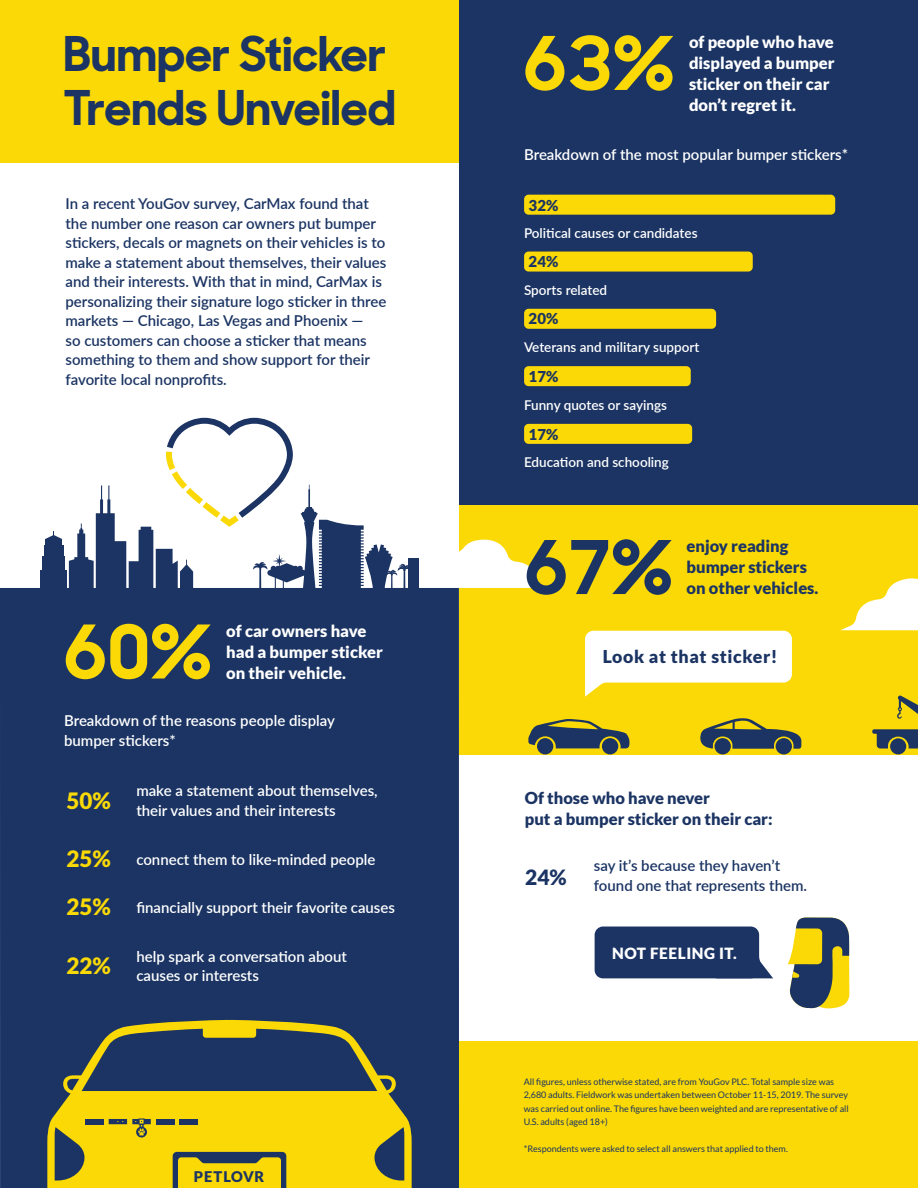
<style>
.page{position:relative;width:918px;height:1188px;background:#fff}
.page>*{position:absolute;margin:0;border:0;box-sizing:border-box;transform-origin:0 0}
.t1{font:700 73.95px "Car Max Sharp Sans Display";color:#fad906}
.t2{font:700 73.95px "Car Max Sharp Sans Display";color:#1b3463}
.t3{font:700 48px/54px "Car Max Sharp Sans Display";color:#1b3463}
.t4{font:900 22.5px "Lato";color:#fad906}
.t5{font:900 21px "Lato";color:#1b3463}
.t6{font:900 17.7px "Lato";letter-spacing:.035em;color:#1b3463}
.t7{font:900 16.5px/21px "Lato";color:#fff}
.t8{font:900 16.5px/21px "Lato";color:#1b3463}
.t9{font:900 15.45px "Lato";letter-spacing:.035em;color:#fff}
.t10{font:600 15px/19.5px "Lato";color:#1b3463}
.t11{font:600 15px/19.5px "Lato";color:#fff}
.t12{font:900 15px "Lato";color:#1b3463}
.t13{font:900 14.7px "Lato";letter-spacing:.055em;color:#1b3463}
.t14{font:600 13.5px "Lato";color:#fff}
.t15{font:9px/13.5px "Lato";color:#1b3463}
.s1{font-weight:900;font-size:22.5px;color:#fad906}
</style>
<div class="page">
<div style="left:459px;top:503px;width:459px;height:252px;background:#fad906"></div>
<svg style="left:459px;top:540px;width:98px;height:48px"></svg>
<div style="left:459px;top:0;width:459px;height:504px;background:#1b3463"></div>
<div style="left:0;top:588px;width:459px;height:600px;background:#1b3463"></div>
<div style="left:0;top:0;width:459px;height:162px;background:#fad906"></div>
<div style="left:459px;top:1042px;width:459px;height:146px;background:#fad906"></div>
<svg style="left:585px;top:631px;width:207px;height:66px"></svg>
<svg style="left:528px;top:719px;width:102px;height:29px"></svg>
<div style="left:537px;top:738px;width:16px;height:16px;background:#1b3463;border-radius:50%"></div>
<div style="left:602px;top:738px;width:16px;height:16px;background:#1b3463;border-radius:50%"></div>
<div style="left:776px;top:738px;width:16px;height:16px;background:#1b3463;border-radius:50%"></div>
<div style="left:715px;top:738px;width:16px;height:16px;background:#1b3463;border-radius:50%"></div>
<svg style="left:700px;top:718px;width:102px;height:31px"></svg>
<svg style="left:841px;top:578px;width:77px;height:52px"></svg>
<div style="left:408px;top:559px;width:11px;height:38px;background:#1b3463"></div>
<svg style="left:69px;top:418px;width:342px;height:170px"></svg>
<div style="left:40px;top:571px;width:27px;height:36px;background:#1b3463"></div>
<div style="left:42px;top:556px;width:23px;height:22px;background:#1b3463"></div>
<div style="left:44px;top:545px;width:19px;height:16px;background:#1b3463"></div>
<svg style="left:45px;top:531px;width:17px;height:14px"></svg>
<div style="left:890px;top:738px;width:16px;height:16px;background:#1b3463;border-radius:50%"></div>
<svg style="left:872px;top:729px;width:46px;height:20px"></svg>
<svg style="left:897px;top:695px;width:21px;height:24px"></svg>
<div style="left:524px;top:195px;width:311px;height:20px;background:#fad906;border-radius:5px"></div>
<div style="left:524px;top:252px;width:229px;height:20px;background:#fad906;border-radius:5px"></div>
<div style="left:524px;top:309px;width:192px;height:20px;background:#fad906;border-radius:5px"></div>
<div style="left:524px;top:366px;width:167px;height:20px;background:#fad906;border-radius:5px"></div>
<div style="left:524px;top:424px;width:168px;height:20px;background:#fad906;border-radius:5px"></div>
<svg style="left:47px;top:1020px;width:365px;height:168px;fill:#fad906"></svg>
<div style="left:85px;top:1119px;width:18px;height:5px;background:#1b3463"></div>
<div style="left:156px;top:1119px;width:18px;height:5px;background:#1b3463"></div>
<div style="left:180px;top:1119px;width:18px;height:5px;background:#1b3463"></div>
<svg style="left:109px;top:1118px;width:42px;height:20px"></svg>
<svg style="left:173px;top:1152px;width:113px;height:36px"></svg>
<svg style="left:595px;top:927px;width:178px;height:51px;background:#2a416d"></svg>
<svg style="left:788px;top:918px;width:61px;height:91px;background:#8a8a51"></svg>
<h2 class="t3" style="left:64px;top:22px;width:334px">Bumper Sticker<br>Trends Unveiled</h2>
<p class="t10" style="left:65px;top:194px;width:322px">In a recent YouGov survey, CarMax found that the number one reason car owners put bumper stickers, decals or magnets on their vehicles is to make a statement about themselves, their values and their interests. With that in mind, CarMax is personalizing their signature logo sticker in three markets — Chicago, Las Vegas and Phoenix —<br>so customers can choose a sticker that means something to them and show support for their favorite local nonprofits.</p>
<h1 class="t1" style="left:63px;top:591px;width:149px">60%</h1>
<p class="t7" style="left:226px;top:620px;width:158px">of car owners have had a bumper sticker</p>
<p class="t7" style="left:226px;top:662px;width:121px">on their vehicle.</p>
<p class="t11" style="left:64px;top:710px;width:272px">Breakdown of the reasons people display bumper stickers*</p>
<h3 class="t4" style="left:66px;top:788px;width:46px">50%</h3>
<p class="t11" style="left:136px;top:781px;width:243px">make a statement about themselves, their values and their interests</p>
<p class="t11" style="left:66px;top:849px;width:311px"><span class="s1">25%</span> connect them to like-minded people</p>
<p class="t11" style="left:66px;top:897px;width:330px"><span class="s1">25%</span> financially support their favorite causes</p>
<h3 class="t4" style="left:66px;top:952px;width:46px">22%</h3>
<p class="t11" style="left:136px;top:946px;width:212px">help spark a conversation about causes or interests</p>
<p class="t13" style="left:194px;top:1168px;width:72px">PETLOVR</p>
<h1 class="t1" style="left:523px;top:2px;width:152px">63%</h1>
<p class="t7" style="left:689px;top:31px;width:147px;text-align:justify">of people who have displayed a bumper sticker on their car</p>
<p class="t7" style="left:689px;top:94px;width:108px">don’t regret it.</p>
<p class="t11" style="left:524px;top:144px;width:325px">Breakdown of the most popular bumper stickers*</p>
<p class="t12" style="left:529px;top:196px;width:31px">32%</p>
<p class="t14" style="left:524px;top:223px;width:175px">Political causes or candidates</p>
<p class="t12" style="left:529px;top:253px;width:31px">24%</p>
<p class="t14" style="left:524px;top:281px;width:85px">Sports related</p>
<p class="t12" style="left:529px;top:310px;width:31px">20%</p>
<p class="t14" style="left:524px;top:338px;width:177px">Veterans and military support</p>
<p class="t12" style="left:529px;top:368px;width:31px">17%</p>
<p class="t14" style="left:524px;top:395px;width:145px">Funny quotes or sayings</p>
<p class="t12" style="left:529px;top:425px;width:31px">17%</p>
<p class="t14" style="left:524px;top:452px;width:146px">Education and schooling</p>
<h1 class="t2" style="left:524px;top:506px;width:149px">67%</h1>
<p class="t8" style="left:687px;top:535px;width:122px">enjoy reading bumper stickers</p>
<p class="t8" style="left:687px;top:577px;width:133px">on other vehicles.</p>
<p class="t6" style="left:603px;top:647px;width:176px">Look at that sticker!</p>
<p class="t8" style="left:525px;top:788px;width:249px">Of those who have never<br>put a bumper sticker on their car:</p>
<h3 class="t5" style="left:525px;top:865px;width:43px">24%</h3>
<p class="t10" style="left:594px;top:856px;width:215px">say it’s because they haven’t found one that represents them.</p>
<p class="t9" style="left:612px;top:944px;width:126px">NOT FEELING IT.</p>
<p class="t15" style="left:524px;top:1075px;width:327px">All figures, unless otherwise stated, are from YouGov PLC. Total sample size was 2,680 adults. Fieldwork was undertaken between October 11-15, 2019. The survey was carried out online. The figures have been weighted and are representative of all U.S. adults (aged 18+)</p>
<p class="t15" style="left:524px;top:1142px;width:266px">*Respondents were asked to select all answers that applied to them.</p>
</div>
